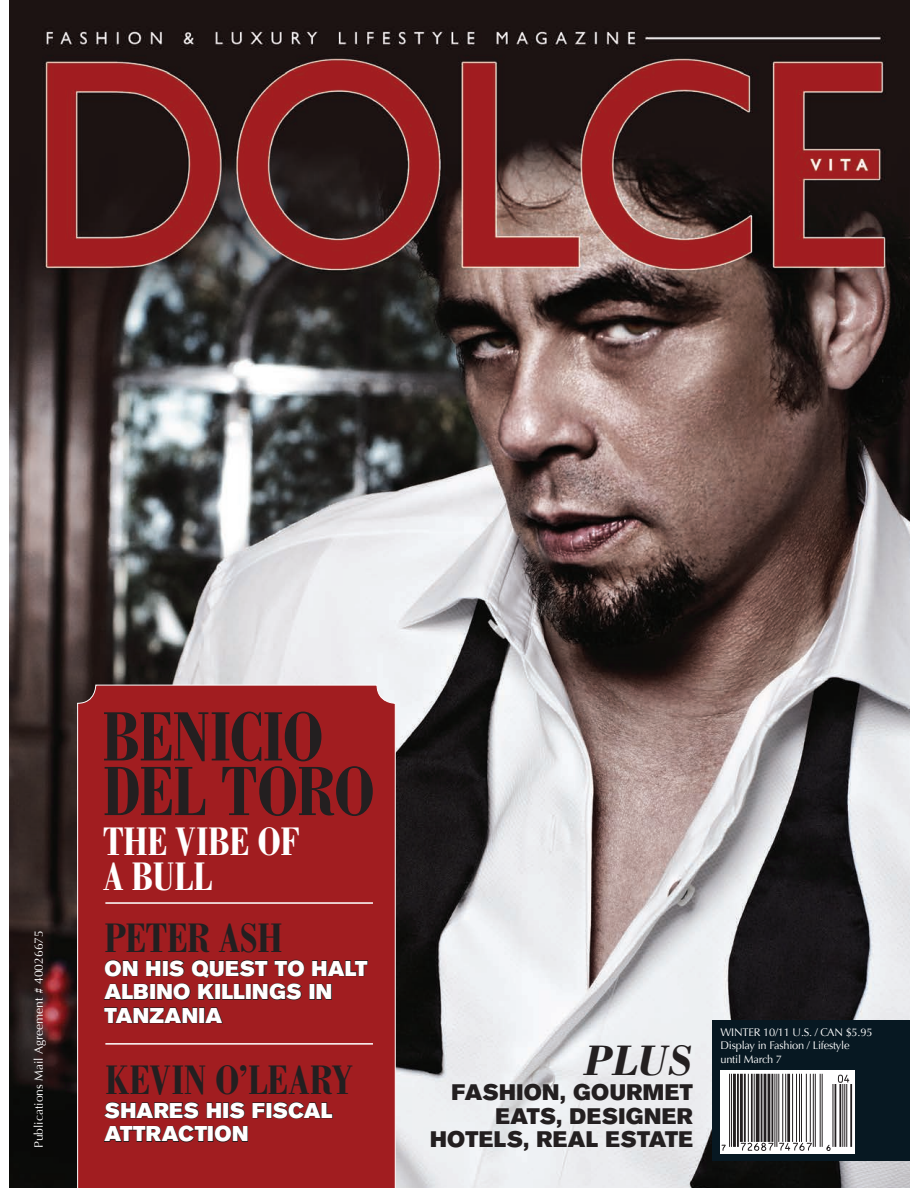
<style>
.page{position:relative;width:918px;height:1188px;background:#fff}
.page>*{position:absolute;margin:0;border:0;box-sizing:border-box;transform-origin:0 0}
.t1{font:700 condensed 74.25px/54.6px "Bodoni";letter-spacing:-.005em;color:#231f20}
.t2{font:700 condensed 43.95px "Bodoni";letter-spacing:.005em;color:#231f20}
.t3{font:italic 700 43.95px "Bodoni";color:#231f20}
.t4{font:700 condensed 42.45px/34.8px "Bodoni";color:#fff}
.t5{font:22.35px/23.5px "Akzidenz Grotesk BE Super";letter-spacing:.02em;color:#231f20;text-align:right}
.t6{font:21.3px/23.5px "Akzidenz Grotesk BE Super";letter-spacing:.02em;color:#fff}
.t7{font:12.15px "Optima";color:#fff}
.t8{font:11.1px/13.6px "Optima";letter-spacing:-.02em;color:#fff}
</style>
<div class="page">
<img style="left:9px;top:0;width:901px;height:1188px">
<div style="left:77px;top:685px;width:319px;height:503px;background:#a11d20"></div>
<svg style="left:312px;top:960px;width:56px;height:16px"></svg>
<svg style="left:104px;top:960px;width:200px;height:40px;background:#841d20"></svg>
<div style="left:310px;top:984px;width:5px;height:15px;border:1px solid #231f20"></div>
<svg style="left:317px;top:984px;width:15px;height:16px"></svg>
<svg style="left:104px;top:1008px;width:93px;height:15px"></svg>
<svg style="left:205px;top:1008px;width:18px;height:15px"></svg>
<svg style="left:104px;top:1102px;width:95px;height:16px;background:#7a1d20"></svg>
<svg style="left:207px;top:1103px;width:14px;height:15px"></svg>
<div style="left:223px;top:1103px;width:5px;height:15px;border:1px solid #231f20"></div>
<svg style="left:229px;top:1102px;width:16px;height:16px"></svg>
<svg style="left:253px;top:1103px;width:12px;height:15px"></svg>
<svg style="left:272px;top:1102px;width:61px;height:16px"></svg>
<svg style="left:104px;top:1126px;width:103px;height:16px;background:#7e1d20"></svg>
<div style="left:208px;top:1126px;width:5px;height:15px;border:1px solid #231f20"></div>
<svg style="left:215px;top:1126px;width:33px;height:16px"></svg>
<hr style="left:105px;top:902px;width:268px;height:2px;background:#fff">
<hr style="left:105px;top:1043px;width:268px;height:2px;background:#fff">
<div style="left:713px;top:1020px;width:197px;height:140px;background:#071822"></div>
<svg style="left:720px;top:1071px;width:135px;height:83px;background:#e8e8e8"></svg>
<hr style="left:729px;top:1074px;width:1px;height:73px;background:#231f20">
<hr style="left:731px;top:1074px;width:1px;height:73px;background:#231f20">
<hr style="left:733px;top:1074px;width:3px;height:73px;background:#231f20">
<hr style="left:737px;top:1074px;width:2px;height:73px;background:#231f20">
<hr style="left:740px;top:1074px;width:3px;height:68px;background:#231f20">
<hr style="left:744px;top:1074px;width:2px;height:68px;background:#231f20">
<hr style="left:748px;top:1074px;width:1px;height:68px;background:#231f20">
<hr style="left:751px;top:1074px;width:2px;height:68px;background:#231f20">
<hr style="left:754px;top:1074px;width:1px;height:68px;background:#231f20">
<svg style="left:756px;top:1074px;width:4px;height:68px"></svg>
<hr style="left:761px;top:1074px;width:1px;height:68px;background:#231f20">
<hr style="left:768px;top:1074px;width:2px;height:68px;background:#231f20">
<hr style="left:764px;top:1074px;width:2px;height:68px;background:#231f20">
<hr style="left:771px;top:1074px;width:2px;height:68px;background:#231f20">
<hr style="left:776px;top:1074px;width:1px;height:73px;background:#231f20">
<hr style="left:774px;top:1074px;width:1px;height:73px;background:#231f20">
<hr style="left:778px;top:1074px;width:1px;height:68px;background:#231f20">
<hr style="left:782px;top:1074px;width:1px;height:68px;background:#231f20">
<hr style="left:785px;top:1074px;width:1px;height:68px;background:#231f20">
<hr style="left:787px;top:1074px;width:3px;height:68px;background:#231f20">
<hr style="left:792px;top:1074px;width:1px;height:68px;background:#231f20">
<hr style="left:796px;top:1074px;width:1px;height:68px;background:#231f20">
<hr style="left:801px;top:1074px;width:1px;height:68px;background:#231f20">
<hr style="left:799px;top:1074px;width:1px;height:68px;background:#231f20">
<hr style="left:810px;top:1074px;width:1px;height:68px;background:#231f20">
<hr style="left:806px;top:1074px;width:1px;height:68px;background:#231f20">
<hr style="left:815px;top:1074px;width:1px;height:73px;background:#231f20">
<hr style="left:813px;top:1074px;width:1px;height:73px;background:#231f20">
<hr style="left:833px;top:1084px;width:1px;height:63px;background:#231f20">
<hr style="left:822px;top:1074px;width:1px;height:73px;background:#231f20">
<hr style="left:820px;top:1074px;width:1px;height:73px;background:#231f20">
<hr style="left:839px;top:1084px;width:2px;height:63px;background:#231f20">
<hr style="left:835px;top:1084px;width:1px;height:63px;background:#231f20">
<hr style="left:846px;top:1084px;width:1px;height:63px;background:#231f20">
<hr style="left:844px;top:1084px;width:1px;height:63px;background:#231f20">
<hr style="left:842px;top:1084px;width:1px;height:63px;background:#231f20">
<hr style="left:850px;top:1084px;width:2px;height:63px;background:#231f20">
<svg style="left:722px;top:1145px;width:4px;height:6px"></svg>
<svg style="left:780px;top:1142px;width:32px;height:9px"></svg>
<svg style="left:741px;top:1142px;width:33px;height:10px"></svg>
<svg style="left:825px;top:1144px;width:6px;height:7px"></svg>
<svg style="left:837px;top:1070px;width:12px;height:13px"></svg>
<p class="t7" style="left:32px;top:1148px;width:220px;rotate:-90deg">Publications Mail Agreement # 40026675</p>
<p class="t1" style="left:103px;top:711px;width:273px">BENICIO<br>DEL TORO</p>
<p class="t4" style="left:103px;top:825px;width:198px">THE VIBE OF<br>A BULL</p>
<p class="t2" style="left:105px;top:914px;width:179px">PETER ASH</p>
<p class="t6" style="left:105px;top:957px;width:264px">ON HIS QUEST TO HALT<br>ALBINO KILLINGS IN<br>TANZANIA</p>
<p class="t2" style="left:105px;top:1055px;width:250px">KEVIN O’LEARY</p>
<p class="t6" style="left:105px;top:1099px;width:229px">SHARES HIS FISCAL<br>ATTRACTION</p>
<p class="t8" style="left:720px;top:1025px;width:154px">WINTER 10/11 U.S. / CAN $5.95<br>Display in Fashion / Lifestyle</p>
<p class="t3" style="left:583px;top:1033px;width:111px">PLUS</p>
<p class="t8" style="left:720px;top:1052px;width:63px">until March 7</p>
<p class="t5" style="left:430px;top:1081px;width:264px">FASHION, GOURMET<br>EATS, DESIGNER<br>HOTELS, REAL ESTATE</p>
</div>
